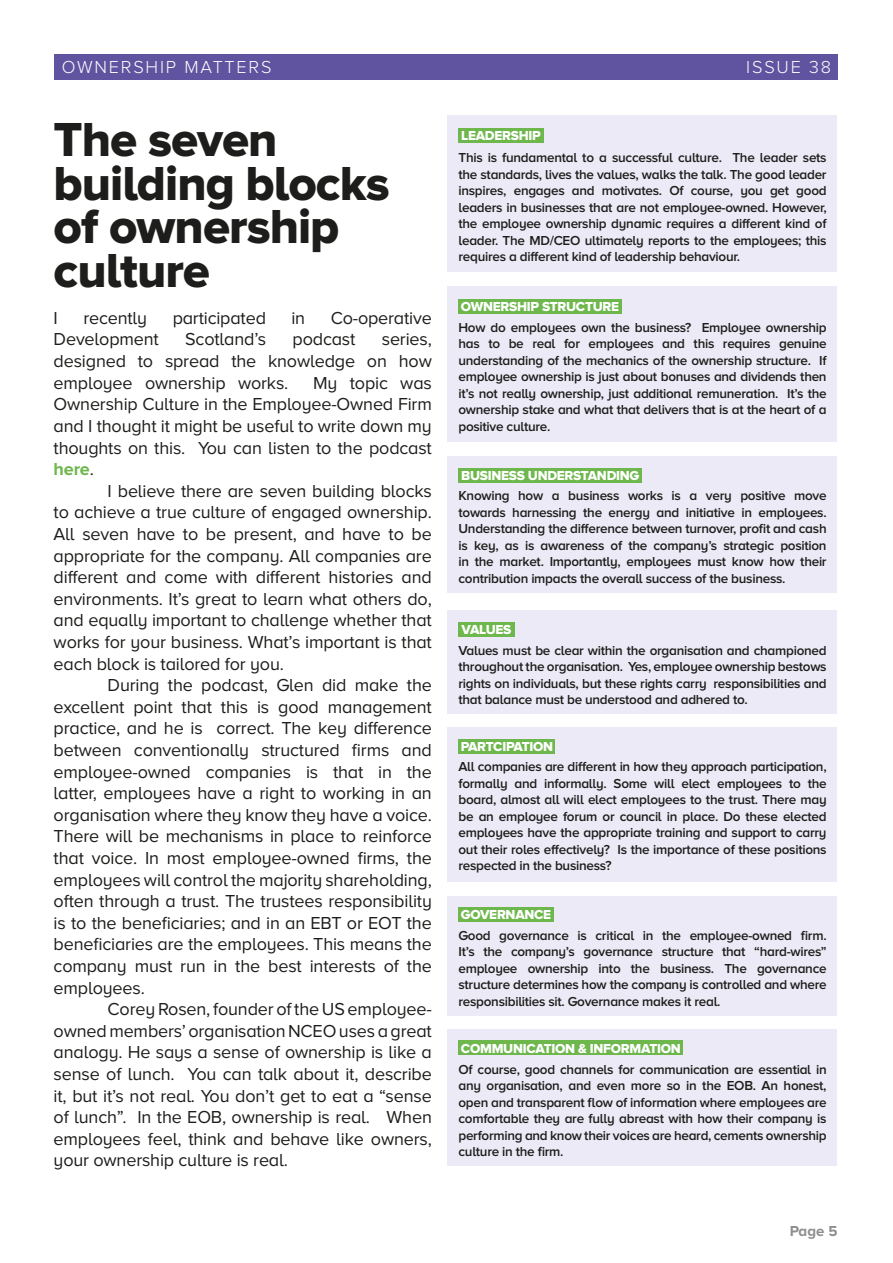
<style>
.page{position:relative;width:893px;height:1263px;background:#fff}
.page>*{position:absolute;margin:0;border:0;box-sizing:border-box;transform-origin:0 0}
.t1{font:49.5px/43.5px "Proxima Nova A Extrabld";letter-spacing:-.02em;color:#1d1d1b}
.t2{font:18px/21.6px "Proxima Nova A";letter-spacing:-.01em;color:#1d1d1b;text-align:justify}
.t3{font:300 18px "Proxima Nova A";letter-spacing:.1em;color:#fff}
.t4{font:700 15px "Proxima Nova A";color:#1d1d1b}
.t5{font:600 13.5px/16.5px "Proxima Nova A";letter-spacing:-.02em;color:#1d1d1b;text-align:justify}
.t6{font:13.5px "Proxima Nova A Extrabld";letter-spacing:-.02em;color:#fff}
.s1{font-weight:700;color:#6eb74d}
</style>
<div class="page">
<div style="left:54px;top:54px;width:783px;height:26px;background:#60539f"></div>
<div style="left:447px;top:115px;width:390px;height:157px;background:#eceaf6"></div>
<div style="left:458px;top:128px;width:86px;height:14px;background:#6eb74d"></div>
<div style="left:447px;top:286px;width:390px;height:156px;background:#eceaf6"></div>
<div style="left:458px;top:299px;width:164px;height:14px;background:#6eb74d"></div>
<div style="left:447px;top:456px;width:390px;height:137px;background:#eceaf6"></div>
<div style="left:458px;top:468px;width:184px;height:14px;background:#6eb74d"></div>
<div style="left:447px;top:610px;width:390px;height:103px;background:#eceaf6"></div>
<div style="left:458px;top:622px;width:56px;height:14px;background:#6eb74d"></div>
<div style="left:447px;top:727px;width:390px;height:155px;background:#eceaf6"></div>
<div style="left:458px;top:739px;width:97px;height:15px;background:#6eb74d"></div>
<div style="left:447px;top:896px;width:390px;height:119px;background:#eceaf6"></div>
<div style="left:458px;top:907px;width:96px;height:14px;background:#6eb74d"></div>
<div style="left:447px;top:1029px;width:390px;height:137px;background:#eceaf6"></div>
<div style="left:458px;top:1041px;width:225px;height:14px;background:#6eb74d"></div>
<p class="t3" style="left:62px;top:57px;width:211px">OWNERSHIP MATTERS</p>
<p class="t3" style="left:746px;top:57px;width:86px">ISSUE 38</p>
<p class="t1" style="left:54px;top:117px;width:338px">The seven building blocks of ownership culture</p>
<p class="t2" style="left:54px;top:307px;width:6px">I</p>
<p class="t2" style="left:83px;top:307px;width:65px">recently</p>
<p class="t2" style="left:173px;top:307px;width:95px">participated</p>
<p class="t2" style="left:291px;top:307px;width:15px">in</p>
<p class="t2" style="left:331px;top:307px;width:103px">Co-operative</p>
<p class="t2" style="left:54px;top:328px;width:107px">Development</p>
<p class="t2" style="left:185px;top:328px;width:82px">Scotland’s</p>
<p class="t2" style="left:293px;top:328px;width:64px">podcast</p>
<p class="t2" style="left:54px;top:328px;width:380px;text-indent:328px">series, designed to spread the knowledge on how employee ownership works.</p>
<p class="t2" style="left:54px;top:372px;width:380px;text-indent:260px">My topic was Ownership Culture in the Employee-Owned Firm and I thought it might be useful to write down my thoughts on this. You can listen to the podcast <span class="s1">here</span>.</p>
<p class="t2" style="left:54px;top:480px;width:380px;text-indent:54px">I believe there are seven building blocks to achieve a true culture of engaged ownership.<br>All seven have to be present, and have to be appropriate for the company. All companies are different and come with different histories and environments. It’s great to learn what others do, and equally important to challenge whether that works for your business. What’s important is that each block is tailored for you.</p>
<p class="t2" style="left:54px;top:674px;width:380px;text-indent:54px">During the podcast, Glen did make the excellent point that this is good management practice, and he is correct. The key difference between conventionally structured firms and employee-owned companies is that in the latter, employees have a right to working in an organisation where they know they have a voice.<br>There will be mechanisms in place to reinforce that voice. In most employee-owned firms, the employees will control the majority shareholding, often through a trust. The trustees responsibility is to the beneficiaries; and in an EBT or EOT the beneficiaries are the employees. This means the company must run in the best interests of the employees.</p>
<p class="t2" style="left:54px;top:998px;width:380px;text-indent:54px">Corey Rosen, founder of the US employee&shy;owned members’ organisation NCEO uses a great analogy. He says a sense of ownership is like a sense of lunch. You can talk about it, describe it, but it’s not real. You don’t get to eat a “sense of lunch”. In the EOB, ownership is real. When employees feel, think and behave like owners, your ownership culture is real.</p>
<p class="t6" style="left:461px;top:128px;width:81px">LEADERSHIP</p>
<p class="t5" style="left:458px;top:149px;width:370px">This is fundamental to a successful culture. The leader sets the standards, lives the values, walks the talk. The good leader inspires, engages and motivates. Of course, you get good leaders in businesses that are not employee-owned. However, the employee ownership dynamic requires a different kind of leader. The MD/CEO ultimately reports to the employees; this requires a different kind of leadership behaviour.</p>
<p class="t6" style="left:461px;top:298px;width:160px">OWNERSHIP STRUCTURE</p>
<p class="t5" style="left:458px;top:319px;width:370px">How do employees own the business? Employee ownership has to be real for employees and this requires genuine understanding of the mechanics of the ownership structure. If employee ownership is just about bonuses and dividends then it’s not really ownership, just additional remuneration. It’s the ownership stake and what that delivers that is at the heart of a positive culture.</p>
<p class="t6" style="left:461px;top:468px;width:180px">BUSINESS UNDERSTANDING</p>
<p class="t5" style="left:458px;top:487px;width:370px">Knowing how a business works is a very positive move towards harnessing the energy and initiative in employees.<br>Understanding the difference between turnover, profit and cash is key, as is awareness of the company’s strategic position in the market. Importantly, employees must know how their contribution impacts the overall success of the business.</p>
<p class="t6" style="left:462px;top:621px;width:51px">VALUES</p>
<p class="t5" style="left:458px;top:642px;width:370px">Values must be clear within the organisation and championed throughout the organisation. Yes, employee ownership bestows rights on individuals, but these rights carry responsibilities and that balance must be understood and adhered to.</p>
<p class="t6" style="left:461px;top:739px;width:94px">PARTCIPATION</p>
<p class="t5" style="left:458px;top:758px;width:370px">All companies are different in how they approach participation, formally and informally. Some will elect employees to the board, almost all will elect employees to the trust. There may be an employee forum or council in place. Do these elected employees have the appropriate training and support to carry out their roles effectively? Is the importance of these positions respected in the business?</p>
<p class="t6" style="left:461px;top:906px;width:92px">GOVERNANCE</p>
<p class="t5" style="left:458px;top:927px;width:370px">Good governance is critical in the employee-owned firm.<br>It’s the company’s governance structure that “hard-wires” employee ownership into the business. The governance structure determines how the company is controlled and where responsibilities sit. Governance makes it real.</p>
<p class="t6" style="left:461px;top:1040px;width:221px">COMMUNICATION &amp; INFORMATION</p>
<p class="t5" style="left:458px;top:1060px;width:370px">Of course, good channels for communication are essential in any organisation, and even more so in the EOB. An honest, open and transparent flow of information where employees are comfortable they are fully abreast with how their company is performing and know their voices are heard, cements ownership culture in the firm.</p>
<p class="t4" style="left:789px;top:1222px;width:49px">Page 5</p>
</div>
